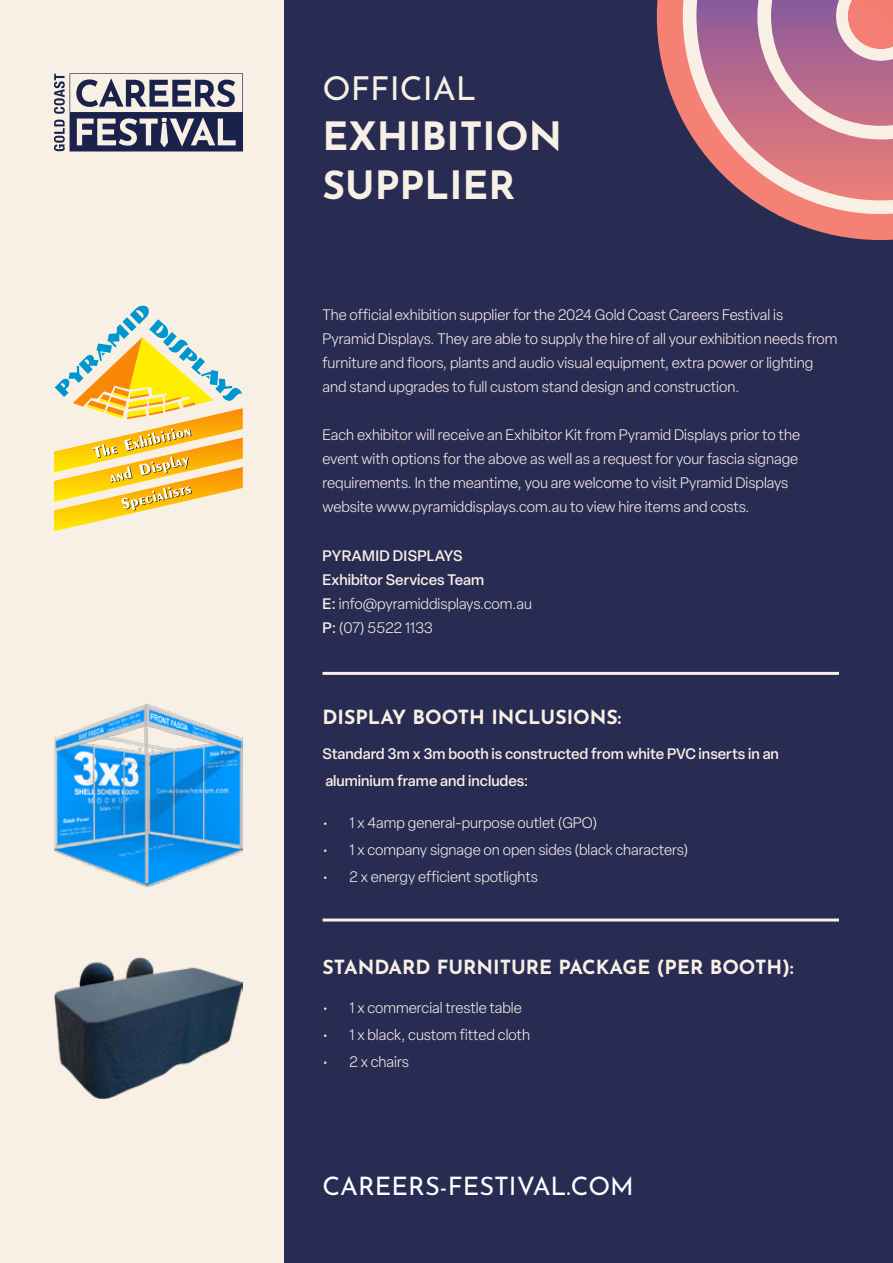
<style>
.page{position:relative;width:893px;height:1263px;background:#f8f0e4}
.page>*{position:absolute;margin:0;border:0;box-sizing:border-box;transform-origin:0 0}
.t1{font:700 39px/49.5px "Josefin Sans";color:#f8f0e4}
.t2{font:33px "Josefin Sans";color:#f8f0e4}
.t3{font:25.5px "Josefin Sans";color:#fff}
.t4{font:700 19.5px "Josefin Sans";color:#f8f0e4}
.t5{font:300 15px/24px "Elza";color:#f8f0e4}
.t6{font:500 15px/24px "Elza";color:#f8f0e4}
.s1{font-weight:300}
</style>
<div class="page">
<div style="left:285px;top:0;width:608px;height:1263px;background:#282c53"></div>
<svg style="left:54px;top:73px;width:189px;height:78px"></svg>
<svg style="left:657px;top:0;width:236px;height:240px"></svg>
<svg style="left:683px;top:0;width:210px;height:214px;background:#c48293"></svg>
<hr style="left:323px;top:672px;width:516px;height:3px;background:#f8f0e4">
<hr style="left:323px;top:918px;width:516px;height:3px;background:#f8f0e4">
<svg style="left:54px;top:306px;width:189px;height:225px"></svg>
<img style="left:54px;top:703px;width:189px;height:183px">
<img style="left:54px;top:957px;width:189px;height:142px">
<h2 class="t2" style="left:323px;top:61px;width:155px">OFFICIAL</h2>
<h1 class="t1" style="left:323px;top:106px;width:241px">EXHIBITION<br>SUPPLIER</h1>
<p class="t5" style="left:323px;top:303px;width:517px">The official exhibition supplier for the 2024 Gold Coast Careers Festival is Pyramid Displays. They are able to supply the hire of all your exhibition needs from furniture and floors, plants and audio visual equipment, extra power or lighting and stand upgrades to full custom stand design and construction.</p>
<p class="t5" style="left:323px;top:423px;width:479px">Each exhibitor will receive an Exhibitor Kit from Pyramid Displays prior to the event with options for the above as well as a request for your fascia signage requirements. In the meantime, you are welcome to visit Pyramid Displays website www.pyramiddisplays.com.au to view hire items and costs.</p>
<p class="t6" style="left:323px;top:544px;width:211px">PYRAMID DISPLAYS<br>Exhibitor Services Team<br>E: <span class="s1">info@pyramiddisplays.com.au<br></span>P: <span class="s1">(07) 5522 1133</span></p>
<h3 class="t4" style="left:323px;top:700px;width:300px">DISPLAY BOOTH INCLUSIONS:</h3>
<p class="t6" style="left:323px;top:740px;width:458px;line-height:27px">Standard 3m x 3m booth is constructed from white PVC inserts in an aluminium frame and includes:</p>
<p class="t5" style="left:323px;top:810px;width:276px">• 1 x 4amp general-purpose outlet (GPO)</p>
<p class="t5" style="left:323px;top:837px;width:367px">• 1 x company signage on open sides (black characters)</p>
<p class="t5" style="left:323px;top:864px;width:217px">• 2 x energy efficient spotlights</p>
<h3 class="t4" style="left:323px;top:949px;width:473px">STANDARD FURNITURE PACKAGE (PER BOOTH):</h3>
<p class="t5" style="left:323px;top:996px;width:201px">• 1 x commercial trestle table</p>
<p class="t5" style="left:323px;top:1023px;width:209px">• 1 x black, custom fitted cloth</p>
<p class="t5" style="left:323px;top:1050px;width:88px">• 2 x chairs</p>
<h3 class="t3" style="left:323px;top:1165px;width:313px">CAREERS-FESTIVAL.COM</h3>
</div>
